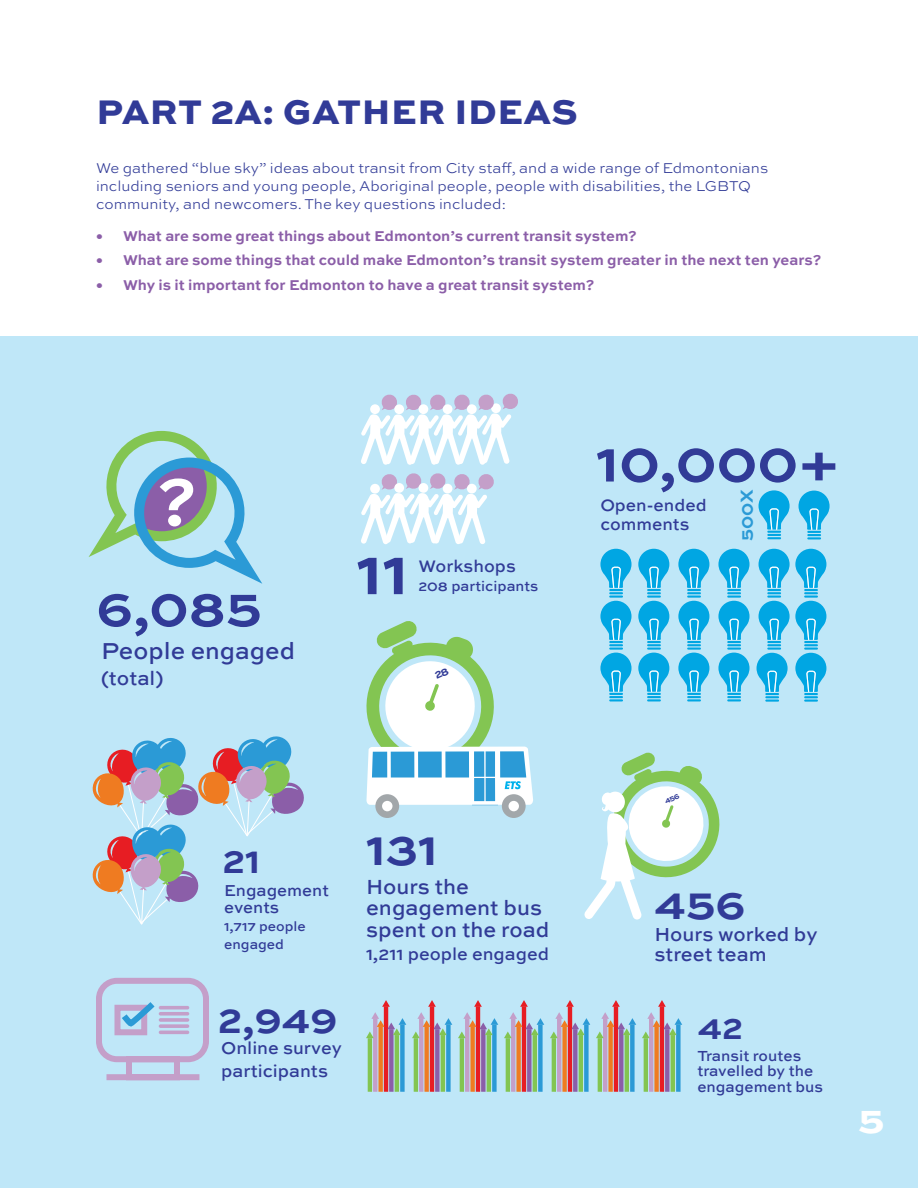
<style>
.page{position:relative;width:918px;height:1188px;background:#fff}
.page>*{position:absolute;margin:0;border:0;box-sizing:border-box;transform-origin:0 0}
.t1{font:700 69.9px "Sweet Sans";color:#fff}
.t2{font:700 56.7px "Sweet Sans";color:#313b97}
.t3{font:700 54.75px "Sweet Sans";color:#313b97}
.t4{font:700 48.45px "Sweet Sans";color:#313b97}
.t5{font:700 44.85px "Sweet Sans";color:#313b97}
.t6{font:700 40.5px "Sweet Sans";color:#313b97}
.t7{font:700 37.65px "Sweet Sans";color:#313b97}
.t8{font:800 36px "Sweet Sans";letter-spacing:.02em;color:#313b97}
.t9{font:800 36px "Sweet Sans";color:#fff}
.t10{font:700 34.65px "Sweet Sans";color:#313b97}
.t11{font:500 24.3px "Sweet Sans";color:#313b97}
.t12{font:500 21.6px/21.6px "Sweet Sans";color:#313b97}
.t13{font:500 20.25px "Sweet Sans";color:#313b97}
.t14{font:500 19.95px/20px "Sweet Sans";color:#313b97}
.t15{font:700 18.3px "Sweet Sans";color:#2b9ad6}
.t16{font:500 18px/23.1px "Sweet Sans";color:#313b97}
.t17{font:500 17.55px "Sweet Sans";color:#313b97}
.t18{font:500 17.4px/19.5px "Sweet Sans";color:#313b97}
.t19{font:500 16.8px/16.8px "Sweet Sans";color:#313b97}
.t20{font:500 15.45px/15.5px "Sweet Sans";color:#313b97}
.t21{font:300 15px/18px "Sweet Sans";color:#313b97}
.t22{font:700 15px "Sweet Sans";color:#8b5ea8}
.t23{font:500 14.7px "Sweet Sans";color:#313b97}
.t24{font:500 13.95px/18.1px "Sweet Sans";color:#313b97}
</style>
<div class="page">
<div style="left:0;top:337px;width:918px;height:851px;background:#bfe7f8"></div>
<div style="left:400px;top:1025px;width:5px;height:67px;background:#2b9ad6"></div>
<hr style="left:395px;top:1035px;width:4px;height:57px;background:#83c552">
<div style="left:389px;top:1029px;width:5px;height:63px;background:#8b5ea8"></div>
<hr style="left:384px;top:1006px;width:4px;height:86px;background:#e71d23">
<div style="left:378px;top:1027px;width:5px;height:65px;background:#ef7b21"></div>
<hr style="left:373px;top:1018px;width:4px;height:74px;background:#c49fc9">
<hr style="left:368px;top:1038px;width:4px;height:54px;background:#83c552">
<svg style="left:366px;top:1000px;width:40px;height:38px"></svg>
<div style="left:584px;top:1025px;width:5px;height:67px;background:#2b9ad6"></div>
<hr style="left:579px;top:1035px;width:4px;height:57px;background:#83c552">
<div style="left:573px;top:1029px;width:5px;height:63px;background:#8b5ea8"></div>
<hr style="left:568px;top:1006px;width:4px;height:86px;background:#e71d23">
<div style="left:562px;top:1027px;width:5px;height:65px;background:#ef7b21"></div>
<hr style="left:557px;top:1018px;width:4px;height:74px;background:#c49fc9">
<hr style="left:552px;top:1038px;width:4px;height:54px;background:#83c552">
<svg style="left:550px;top:1000px;width:40px;height:38px"></svg>
<div style="left:492px;top:1025px;width:5px;height:67px;background:#2b9ad6"></div>
<hr style="left:487px;top:1035px;width:4px;height:57px;background:#83c552">
<div style="left:481px;top:1029px;width:5px;height:63px;background:#8b5ea8"></div>
<hr style="left:476px;top:1006px;width:4px;height:86px;background:#e71d23">
<div style="left:470px;top:1027px;width:5px;height:65px;background:#ef7b21"></div>
<hr style="left:465px;top:1018px;width:4px;height:74px;background:#c49fc9">
<hr style="left:460px;top:1038px;width:4px;height:54px;background:#83c552">
<svg style="left:458px;top:1000px;width:40px;height:38px"></svg>
<div style="left:676px;top:1025px;width:5px;height:67px;background:#2b9ad6"></div>
<hr style="left:671px;top:1035px;width:4px;height:57px;background:#83c552">
<div style="left:665px;top:1029px;width:5px;height:63px;background:#8b5ea8"></div>
<hr style="left:660px;top:1006px;width:4px;height:86px;background:#e71d23">
<div style="left:654px;top:1027px;width:5px;height:65px;background:#ef7b21"></div>
<hr style="left:649px;top:1018px;width:4px;height:74px;background:#c49fc9">
<hr style="left:644px;top:1038px;width:4px;height:54px;background:#83c552">
<svg style="left:642px;top:1000px;width:40px;height:38px"></svg>
<div style="left:446px;top:1025px;width:5px;height:67px;background:#2b9ad6"></div>
<hr style="left:441px;top:1035px;width:4px;height:57px;background:#83c552">
<div style="left:435px;top:1029px;width:5px;height:63px;background:#8b5ea8"></div>
<hr style="left:430px;top:1006px;width:4px;height:86px;background:#e71d23">
<div style="left:424px;top:1027px;width:5px;height:65px;background:#ef7b21"></div>
<hr style="left:419px;top:1018px;width:4px;height:74px;background:#c49fc9">
<hr style="left:414px;top:1038px;width:4px;height:54px;background:#83c552">
<svg style="left:412px;top:1000px;width:40px;height:38px"></svg>
<div style="left:630px;top:1025px;width:5px;height:67px;background:#2b9ad6"></div>
<hr style="left:625px;top:1035px;width:4px;height:57px;background:#83c552">
<div style="left:619px;top:1029px;width:5px;height:63px;background:#8b5ea8"></div>
<hr style="left:614px;top:1006px;width:4px;height:86px;background:#e71d23">
<div style="left:608px;top:1027px;width:5px;height:65px;background:#ef7b21"></div>
<hr style="left:603px;top:1018px;width:4px;height:74px;background:#c49fc9">
<hr style="left:598px;top:1038px;width:4px;height:54px;background:#83c552">
<svg style="left:596px;top:1000px;width:40px;height:38px"></svg>
<div style="left:538px;top:1025px;width:5px;height:67px;background:#2b9ad6"></div>
<hr style="left:533px;top:1035px;width:4px;height:57px;background:#83c552">
<div style="left:527px;top:1029px;width:5px;height:63px;background:#8b5ea8"></div>
<hr style="left:522px;top:1006px;width:4px;height:86px;background:#e71d23">
<div style="left:516px;top:1027px;width:5px;height:65px;background:#ef7b21"></div>
<hr style="left:511px;top:1018px;width:4px;height:74px;background:#c49fc9">
<hr style="left:506px;top:1038px;width:4px;height:54px;background:#83c552">
<svg style="left:504px;top:1000px;width:40px;height:38px"></svg>
<div style="left:502px;top:794px;width:24px;height:24px;background:#a2a7aa;border-radius:50%"></div>
<div style="left:509px;top:801px;width:10px;height:10px;background:#fff;border-radius:50%"></div>
<div style="left:375px;top:794px;width:24px;height:24px;background:#a2a7aa;border-radius:50%"></div>
<div style="left:382px;top:801px;width:11px;height:10px;background:#fff;border-radius:50%"></div>
<svg style="left:96px;top:977px;width:113px;height:104px"></svg>
<hr style="left:159px;top:1006px;width:30px;height:3px;background:#c49fc9;border-radius:2px">
<svg style="left:159px;top:1012px;width:30px;height:4px"></svg>
<svg style="left:159px;top:1018px;width:30px;height:4px"></svg>
<svg style="left:159px;top:1024px;width:30px;height:4px"></svg>
<hr style="left:159px;top:1031px;width:30px;height:3px;background:#c49fc9;border-radius:2px">
<svg style="left:358px;top:558px;width:45px;height:36px"></svg>
<svg style="left:361px;top:473px;width:133px;height:71px"></svg>
<svg style="left:361px;top:393px;width:157px;height:72px"></svg>
<svg style="left:92px;top:736px;width:212px;height:189px"></svg>
<svg style="left:89px;top:431px;width:173px;height:153px"></svg>
<svg style="left:638px;top:549px;width:31px;height:152px"></svg>
<svg style="left:799px;top:491px;width:31px;height:48px"></svg>
<svg style="left:718px;top:549px;width:32px;height:152px"></svg>
<svg style="left:600px;top:549px;width:32px;height:152px"></svg>
<svg style="left:678px;top:549px;width:31px;height:152px"></svg>
<svg style="left:757px;top:549px;width:69px;height:153px"></svg>
<svg style="left:759px;top:490px;width:31px;height:49px"></svg>
<svg style="left:366px;top:621px;width:167px;height:184px"></svg>
<svg style="left:584px;top:752px;width:136px;height:168px"></svg>
<h3 class="t8" style="left:96px;top:90px;width:483px">PART 2A: GATHER IDEAS</h3>
<p class="t21" style="left:96px;top:160px;width:674px">We gathered “blue sky” ideas about transit from City staff, and a wide range of Edmontonians including seniors and young people, Aboriginal people, people with disabilities, the LGBTQ community, and newcomers. The key questions included:</p>
<p class="t22" style="left:96px;top:227px;width:542px">• What are some great things about Edmonton’s current transit system?</p>
<p class="t22" style="left:96px;top:252px;width:727px">• What are some things that could make Edmonton’s transit system greater in the next ten years?</p>
<p class="t22" style="left:96px;top:277px;width:500px">• Why is it important for Edmonton to have a great transit system?</p>
<h1 class="t1" style="left:157px;top:462px;width:42px">?</h1>
<h3 class="t3" style="left:96px;top:576px;width:167px">6,085</h3>
<h3 class="t11" style="left:101px;top:637px;width:196px">People engaged</h3>
<h3 class="t13" style="left:101px;top:667px;width:64px">(total)</h3>
<p class="t17" style="left:418px;top:556px;width:99px">Workshops</p>
<p class="t23" style="left:418px;top:578px;width:121px">208 participants</p>
<h2 class="t2" style="left:596px;top:430px;width:246px">10,000+</h2>
<p class="t15" style="left:736px;top:541px;width:53px;rotate:-90deg">500X</p>
<p class="t18" style="left:600px;top:496px;width:108px">Open-ended comments</p>
<h3 class="t7" style="left:222px;top:839px;width:40px">21</h3>
<p class="t19" style="left:224px;top:883px;width:106px">Engagement events</p>
<p class="t24" style="left:224px;top:918px;width:83px">1,717 people engaged</p>
<h3 class="t6" style="left:218px;top:996px;width:121px">2,949</h3>
<p class="t16" style="left:221px;top:1037px;width:122px">Online survey participants</p>
<h3 class="t4" style="left:366px;top:821px;width:73px">131</h3>
<h3 class="t12" style="left:366px;top:876px;width:185px">Hours the engagement bus spent on the road</h3>
<p class="t16" style="left:366px;top:943px;width:184px">1,211 people engaged</p>
<h3 class="t5" style="left:655px;top:878px;width:93px">456</h3>
<h3 class="t14" style="left:655px;top:926px;width:165px">Hours worked by street team</h3>
<h3 class="t10" style="left:698px;top:1007px;width:47px">42</h3>
<p class="t20" style="left:697px;top:1048px;width:127px">Transit routes travelled by the engagement bus</p>
<h3 class="t9" style="left:859px;top:1100px;width:27px">5</h3>
</div>
